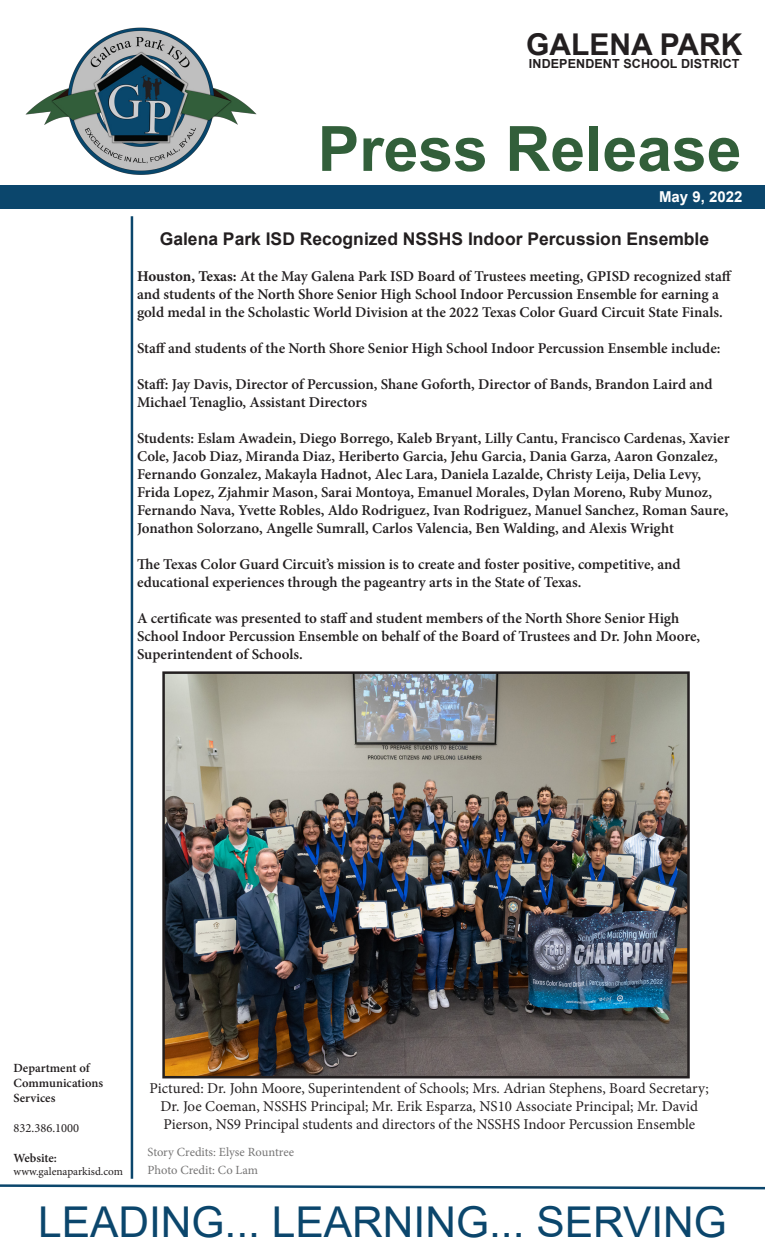
<style>
.page{position:relative;width:765px;height:1260px;background:#fff}
.page>*{position:absolute;margin:0;border:0;box-sizing:border-box;transform-origin:0 0}
.t1{font:700 62.5px "Arial";color:#325f3a}
.t2{font:42.5px "Arial";color:#0b466c}
.t3{font:700 30px "Arial";color:#231f20}
.t4{font:700 17.5px "Arial";color:#231f20}
.t5{font:600 15px/18px "Minion Pro";color:#231f20}
.t6{font:15px/18px "Minion Pro";color:#231f20;text-align:center}
.t7{font:700 15px "Arial";color:#fff}
.t8{font:12.5px "Minion Pro";color:#767575}
.t9{font:600 12.5px/15px "Minion Pro";color:#231f20}
.t10{font:700 12.5px "Arial";letter-spacing:.01em;color:#231f20}
.t11{font:12.5px "Minion Pro";color:#231f20}
.t12{font:11.25px "Minion Pro";color:#231f20}
.s1{font-weight:700}
</style>
<div class="page">
<div style="left:0;top:185px;width:765px;height:23px;background:#0b466c"></div>
<hr style="left:131px;top:216px;width:2px;height:963px;background:#0b466c">
<svg style="left:0;top:1184px;width:765px;height:6px"></svg>
<img style="left:25px;top:27px;width:231px;height:148px">
<img style="left:165px;top:674px;width:522px;height:401px">
<div style="left:162px;top:671px;width:528px;height:407px;border:2px solid #231f20"></div>
<p class="t3" style="left:526px;top:23px;width:218px">GALENA PARK</p>
<p class="t10" style="left:529px;top:55px;width:212px">INDEPENDENT SCHOOL DISTRICT</p>
<p class="t1" style="left:318px;top:105px;width:425px">Press Release</p>
<p class="t7" style="left:659px;top:186px;width:85px">May 9, 2022</p>
<p class="t4" style="left:160px;top:226px;width:551px">Galena Park ISD Recognized NSSHS Indoor Percussion Ensemble</p>
<p class="t5" style="left:137px;top:267px;width:597px"><span class="s1">Houston, Texas:</span> At the May Galena Park ISD Board of Trustees meeting, GPISD recognized staff and students of the North Shore Senior High School Indoor Percussion Ensemble for earning a gold medal in the Scholastic World Division at the 2022 Texas Color Guard Circuit State Finals.</p>
<p class="t5" style="left:137px;top:339px;width:585px">Staff and students of the North Shore Senior High School Indoor Percussion Ensemble include:</p>
<p class="t5" style="left:137px;top:375px;width:577px">Staff: Jay Davis, Director of Percussion, Shane Goforth, Director of Bands, Brandon Laird and<br>Michael Tenaglio, Assistant Directors</p>
<p class="t5" style="left:137px;top:429px;width:594px">Students: Eslam Awadein, Diego Borrego, Kaleb Bryant, Lilly Cantu, Francisco Cardenas, Xavier Cole, Jacob Diaz, Miranda Diaz, Heriberto Garcia, Jehu Garcia, Dania Garza, Aaron Gonzalez, Fernando Gonzalez, Makayla Hadnot, Alec Lara, Daniela Lazalde, Christy Leija, Delia Levy, Frida Lopez, Zjahmir Mason, Sarai Montoya, Emanuel Morales, Dylan Moreno, Ruby Munoz, Fernando Nava, Yvette Robles, Aldo Rodriguez, Ivan Rodriguez, Manuel Sanchez, Roman Saure, Jonathon Solorzano, Angelle Sumrall, Carlos Valencia, Ben Walding, and Alexis Wright</p>
<p class="t5" style="left:137px;top:555px;width:545px">The Texas Color Guard Circuit’s mission is to create and foster positive, competitive, and educational experiences through the pageantry arts in the State of Texas.</p>
<p class="t5" style="left:137px;top:609px;width:565px">A certificate was presented to staff and student members of the North Shore Senior High<br>School Indoor Percussion Ensemble on behalf of the Board of Trustees and Dr. John Moore,<br>Superintendent of Schools.</p>
<p class="t9" style="left:14px;top:1060px;width:78px">Department of</p>
<p class="t9" style="left:14px;top:1075px;width:91px">Communications<br>Services</p>
<p class="t11" style="left:14px;top:1119px;width:67px">832.386.1000</p>
<p class="t9" style="left:14px;top:1150px;width:45px">Website:</p>
<p class="t12" style="left:14px;top:1164px;width:111px">www.galenaparkisd.com</p>
<p class="t2" style="left:38px;top:1193px;width:690px">LEADING... LEARNING... SERVING</p>
<p class="t6" style="left:150px;top:1080px;width:561px">Pictured: Dr. John Moore, Superintendent of Schools; Mrs. Adrian Stephens, Board Secretary;<br>Dr. Joe Coeman, NSSHS Principal; Mr. Erik Esparza, NS10 Associate Principal; Mr. David<br>Pierson, NS9 Principal students and directors of the NSSHS Indoor Percussion Ensemble</p>
<p class="t8" style="left:148px;top:1144px;width:148px">Story Credits: Elyse Rountree</p>
<p class="t8" style="left:148px;top:1162px;width:112px">Photo Credit: Co Lam</p>
</div>
